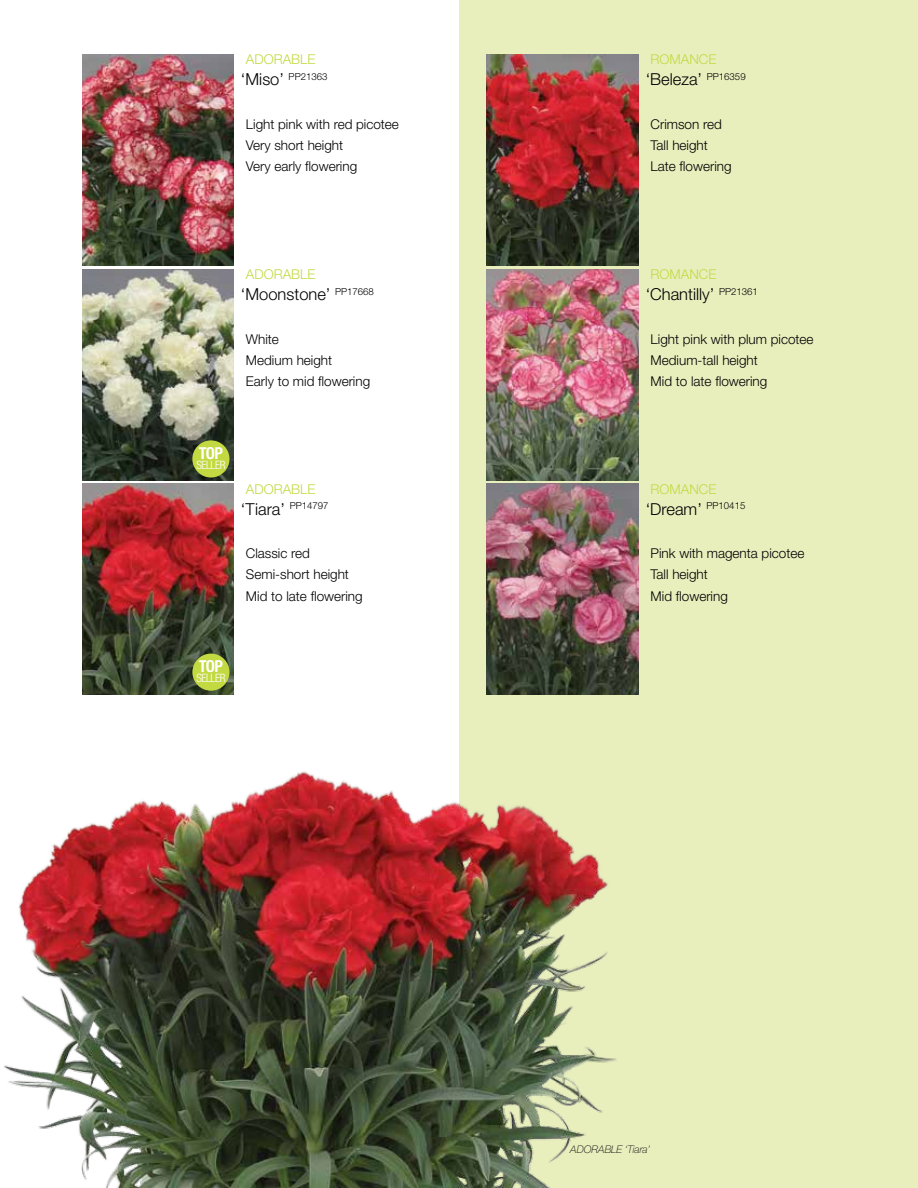
<style>
.page{position:relative;width:918px;height:1188px;background:#fff}
.page>*{position:absolute;margin:0;border:0;box-sizing:border-box;transform-origin:0 0}
.t1{font:300 16.5px "Helvetica Neue LT Std";color:#000}
.t2{font:700 condensed 16.5px "Helvetica Neue LT Std";letter-spacing:-.045em;color:#fff}
.t3{font:300 13.5px/21px "Helvetica Neue LT Std";color:#000}
.t4{font:300 13.5px "Helvetica Neue LT Std";color:#c3d941}
.t5{font:300 condensed 11.55px "Helvetica Neue LT Std";letter-spacing:-.04em;color:#fff}
.t6{font:italic 100 10.5px "Helvetica Neue LT Std";color:#000}
.t7{font:300 9.6px "Helvetica Neue LT Std";color:#000}
.s1{font-size:16.5px}
</style>
<div class="page">
<div style="left:459px;top:0;width:459px;height:1188px;background:#e8efbd"></div>
<img style="left:82px;top:55px;width:152px;height:211px">
<img style="left:82px;top:484px;width:152px;height:211px">
<img style="left:487px;top:55px;width:151px;height:211px">
<img style="left:487px;top:269px;width:151px;height:211px">
<img style="left:487px;top:484px;width:151px;height:211px">
<img style="left:82px;top:269px;width:152px;height:211px">
<img style="left:4px;top:771px;width:613px;height:417px">
<div style="left:192px;top:440px;width:38px;height:38px;background:#c3d941;border-radius:50%"></div>
<div style="left:192px;top:654px;width:38px;height:37px;background:#c3d941;border-radius:50%"></div>
<p class="t4" style="left:246px;top:51px;width:19px">Adorable</p>
<p class="t7" style="left:241px;top:70px;width:88px"><span class="s1">‘Miso’</span> PP21363</p>
<p class="t3" style="left:246px;top:113px;width:155px">Light pink with red picotee<br>Very short height<br>Very early flowering</p>
<p class="t4" style="left:246px;top:266px;width:19px">Adorable</p>
<p class="t1" style="left:241px;top:284px;width:134px">‘Moonstone’ <sup>PP17668</sup></p>
<p class="t3" style="left:246px;top:328px;width:126px">White<br>Medium height<br>Early to mid flowering</p>
<p class="t2" style="left:199px;top:443px;width:26px">TOP</p>
<p class="t5" style="left:196px;top:459px;width:31px">SELLER</p>
<p class="t4" style="left:246px;top:480px;width:19px">Adorable</p>
<p class="t1" style="left:241px;top:499px;width:89px">‘Tiara’ <sup>PP14797</sup></p>
<p class="t3" style="left:246px;top:543px;width:118px">Classic red<br>Semi-short height<br>Mid to late flowering</p>
<p class="t2" style="left:199px;top:657px;width:26px">TOP</p>
<p class="t5" style="left:196px;top:672px;width:31px">SELLER</p>
<p class="t4" style="left:651px;top:51px;width:67px">ROMANCE</p>
<p class="t1" style="left:646px;top:69px;width:102px">‘Beleza’ <sup>PP16359</sup></p>
<p class="t3" style="left:651px;top:113px;width:83px">Crimson red<br>Tall height<br>Late flowering</p>
<p class="t4" style="left:651px;top:266px;width:67px">ROMANCE</p>
<p class="t1" style="left:646px;top:284px;width:114px">‘Chantilly’ <sup>PP21361</sup></p>
<p class="t3" style="left:651px;top:328px;width:165px">Light pink with plum picotee<br>Medium-tall height<br>Mid to late flowering</p>
<p class="t4" style="left:651px;top:480px;width:67px">ROMANCE</p>
<p class="t1" style="left:646px;top:499px;width:101px">‘Dream’ <sup>PP10415</sup></p>
<p class="t3" style="left:651px;top:543px;width:155px">Pink with magenta picotee<br>Tall height<br>Mid flowering</p>
<p class="t6" style="left:570px;top:1144px;width:81px">ADORABLE ‘Tiara’</p>
</div>
